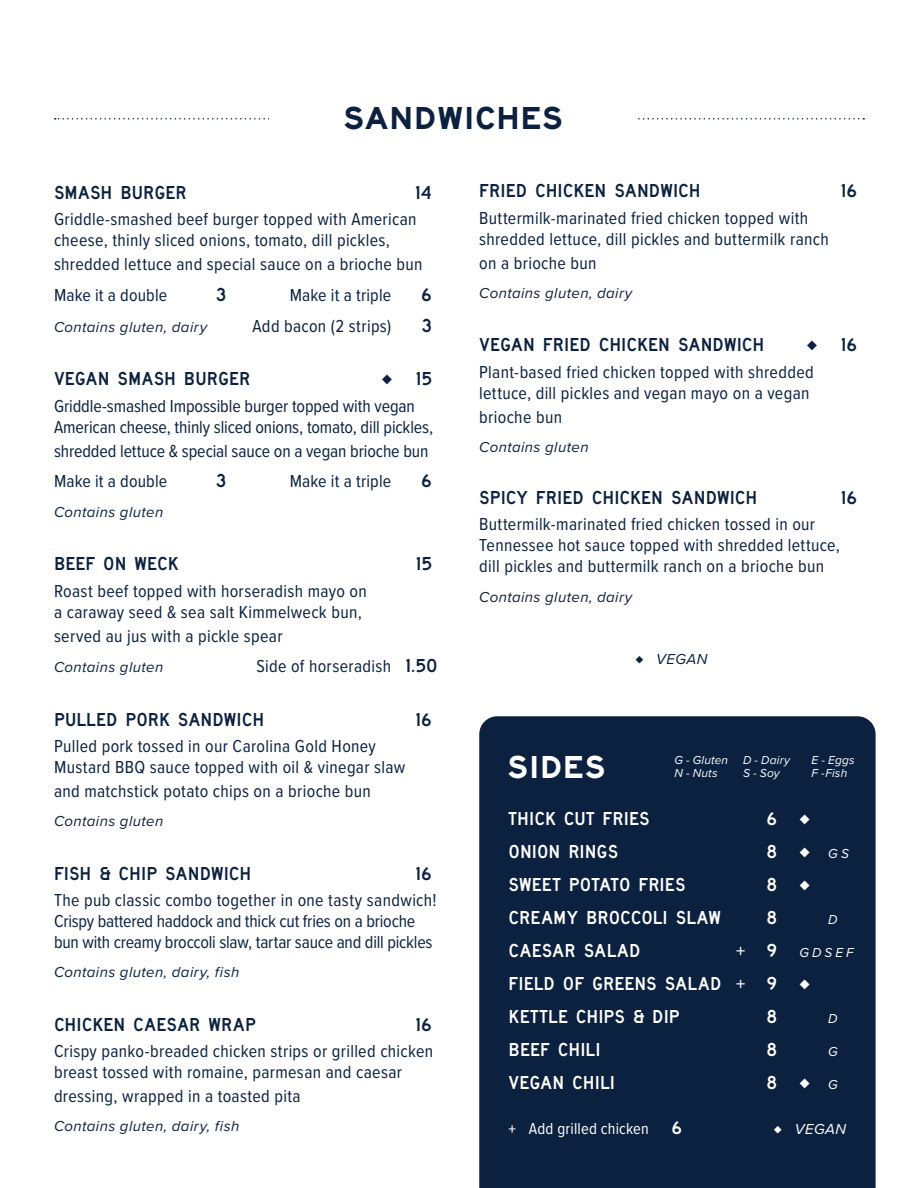
<style>
.page{position:relative;width:918px;height:1188px;background:#fff}
.page>*{position:absolute;margin:0;border:0;box-sizing:border-box;transform-origin:0 0}
.t1{font:33px "Saa Series EMDOT";letter-spacing:.03em;color:#0b213f}
.t2{font:33px "Saa Series EMDOT";letter-spacing:.03em;color:#fff}
.t3{font:19.5px "Saa Series DD";color:#0b213f}
.t4{font:19.5px/33px "Saa Series DD";letter-spacing:.005em;color:#fff}
.t5{font:18px/21px "Proxima Nova Cond";letter-spacing:.02em;color:#0b213f}
.t6{font:18px/21px "Proxima Nova Cond";letter-spacing:-.005em;color:#0b213f}
.t7{font:18px/21px "Proxima Nova Cond";letter-spacing:-.01em;color:#0b213f}
.t8{font:16.5px "Proxima Nova Cond";letter-spacing:.01em;color:#fff}
.t9{font:italic 15px "Proxima Nova";letter-spacing:.03em;color:#0b213f}
.t10{font:italic 15px "Proxima Nova";letter-spacing:.03em;color:#fff}
.t11{font:italic 13.5px "Proxima Nova";color:#fff}
.t12{font:italic 12px/13.5px "Proxima Nova";letter-spacing:.015em;color:#fff}
.s1{font-family:"Proxima Nova";font-style:italic}
.s2{font-family:"Saa Series DD";font-size:19.5px}
.s3{font-weight:600;font-style:normal}
.s4{font-family:"Saa Series DD";font-style:normal;font-size:19.5px}
.s5{font-size:19.5px}
.s6{font-family:"Proxima Nova";font-style:italic;font-size:13.5px}
.s7{font-family:"Proxima Nova";font-weight:600;font-size:15px}
</style>
<div class="page">
<svg style="left:638px;top:118px;width:226px;height:2px"></svg>
<svg style="left:55px;top:118px;width:214px;height:2px"></svg>
<div style="left:479px;top:716px;width:397px;height:472px;background:#0b213f"></div>
<h1 class="t1" style="left:343px;top:99px;width:222px">SANDWICHES</h1>
<p class="t3" style="left:54px;top:182px;width:134px">SMASH BURGER</p>
<p class="t3" style="left:415px;top:182px;width:18px">14</p>
<p class="t5" style="left:54px;top:208px;width:364px">Griddle-smashed beef burger topped with American cheese, thinly sliced onions, tomato, dill pickles,</p>
<p class="t5" style="left:54px;top:248px;width:370px;line-height:30.8px">shredded lettuce and special sauce on a brioche bun<br>Make it a double</p>
<p class="t3" style="left:216px;top:284px;width:11px">3</p>
<p class="t5" style="left:290px;top:284px;width:103px">Make it a triple</p>
<p class="t3" style="left:421px;top:284px;width:12px">6</p>
<p class="t9" style="left:54px;top:316px;width:155px">Contains gluten, dairy</p>
<p class="t5" style="left:252px;top:315px;width:140px">Add bacon (2 strips)</p>
<p class="t3" style="left:422px;top:315px;width:11px">3</p>
<p class="t3" style="left:54px;top:368px;width:198px">VEGAN SMASH BURGER</p>
<p class="t3" style="left:382px;top:368px;width:52px"><span class="s1">♦</span> 15</p>
<p class="t6" style="left:54px;top:394px;width:381px">Griddle-smashed Impossible burger topped with vegan<br>American cheese, thinly sliced onions, tomato, dill pickles,</p>
<p class="t6" style="left:54px;top:435px;width:376px;line-height:30.8px">shredded lettuce &amp; special sauce on a vegan brioche bun<br>Make it a double</p>
<p class="t3" style="left:216px;top:470px;width:11px">3</p>
<p class="t5" style="left:290px;top:470px;width:103px">Make it a triple</p>
<p class="t3" style="left:421px;top:470px;width:12px">6</p>
<p class="t9" style="left:54px;top:501px;width:111px">Contains gluten</p>
<p class="t3" style="left:54px;top:553px;width:126px">BEEF ON WECK</p>
<p class="t3" style="left:416px;top:553px;width:18px">15</p>
<p class="t5" style="left:54px;top:579px;width:314px">Roast beef topped with horseradish mayo on a caraway seed &amp; sea salt Kimmelweck bun,</p>
<p class="t5" style="left:54px;top:624px;width:230px">served au jus with a pickle spear</p>
<p class="t9" style="left:54px;top:656px;width:111px">Contains gluten</p>
<p class="t5" style="left:256px;top:655px;width:183px">Side of horseradish <span class="s2">1.50</span></p>
<p class="t3" style="left:54px;top:709px;width:212px">PULLED PORK SANDWICH</p>
<p class="t3" style="left:416px;top:709px;width:18px">16</p>
<p class="t5" style="left:54px;top:735px;width:353px">Pulled pork tossed in our Carolina Gold Honey<br>Mustard BBQ sauce topped with oil &amp; vinegar slaw</p>
<p class="t5" style="left:54px;top:780px;width:319px">and matchstick potato chips on a brioche bun</p>
<p class="t9" style="left:54px;top:810px;width:111px">Contains gluten</p>
<p class="t3" style="left:54px;top:863px;width:199px">FISH &amp; CHIP SANDWICH</p>
<p class="t3" style="left:416px;top:863px;width:18px">16</p>
<p class="t7" style="left:54px;top:889px;width:384px">The pub classic combo together in one tasty sandwich!<br>Crispy battered haddock and thick cut fries on a brioche bun with creamy broccoli slaw, tartar sauce and dill pickles</p>
<p class="t9" style="left:54px;top:961px;width:187px">Contains gluten, dairy, fish</p>
<p class="t3" style="left:54px;top:1014px;width:203px">CHICKEN CAESAR WRAP</p>
<p class="t3" style="left:416px;top:1014px;width:18px">16</p>
<p class="t5" style="left:54px;top:1040px;width:381px">Crispy panko-breaded chicken strips or grilled chicken breast tossed with romaine, parmesan and caesar</p>
<p class="t5" style="left:54px;top:1085px;width:248px">dressing, wrapped in a toasted pita</p>
<p class="t9" style="left:54px;top:1115px;width:187px">Contains gluten, dairy, fish</p>
<p class="t3" style="left:479px;top:180px;width:223px">FRIED CHICKEN SANDWICH</p>
<p class="t3" style="left:841px;top:180px;width:18px">16</p>
<p class="t5" style="left:479px;top:207px;width:351px">Buttermilk-marinated fried chicken topped with shredded lettuce, dill pickles and buttermilk ranch</p>
<p class="t5" style="left:479px;top:252px;width:119px">on a brioche bun</p>
<p class="t9" style="left:479px;top:282px;width:155px">Contains gluten, dairy</p>
<p class="t3" style="left:479px;top:334px;width:287px">VEGAN FRIED CHICKEN SANDWICH</p>
<p class="t3" style="left:807px;top:334px;width:52px"><span class="s1">♦</span> 16</p>
<p class="t5" style="left:479px;top:361px;width:336px">Plant-based fried chicken topped with shredded lettuce, dill pickles and vegan mayo on a vegan</p>
<p class="t5" style="left:479px;top:406px;width:84px">brioche bun</p>
<p class="t9" style="left:479px;top:436px;width:111px">Contains gluten</p>
<p class="t3" style="left:479px;top:487px;width:280px">SPICY FRIED CHICKEN SANDWICH</p>
<p class="t3" style="left:841px;top:487px;width:18px">16</p>
<p class="t5" style="left:479px;top:513px;width:362px">Buttermilk-marinated fried chicken tossed in our<br>Tennessee hot sauce topped with shredded lettuce, dill pickles and buttermilk ranch on a brioche bun</p>
<p class="t9" style="left:479px;top:586px;width:155px">Contains gluten, dairy</p>
<p class="t9" style="left:636px;top:648px;width:73px"><span class="s3">♦</span> VEGAN</p>
<h1 class="t2" style="left:507px;top:748px;width:100px">SIDES</h1>
<p class="t4" style="left:509px;top:802px;width:143px">THICK CUT FRIES</p>
<p class="t4" style="left:767px;top:802px;width:44px">6 <span class="s1">♦</span></p>
<p class="t4" style="left:509px;top:835px;width:111px">ONION RINGS</p>
<p class="t11" style="left:767px;top:844px;width:84px"><span class="s4">8</span> <span class="s5">♦</span> G S</p>
<p class="t4" style="left:509px;top:868px;width:178px">SWEET POTATO FRIES</p>
<p class="t4" style="left:767px;top:868px;width:44px">8 <span class="s1">♦</span></p>
<p class="t4" style="left:509px;top:901px;width:214px">CREAMY BROCCOLI SLAW</p>
<p class="t4" style="left:767px;top:901px;width:12px">8</p>
<p class="t11" style="left:828px;top:910px;width:11px">D</p>
<p class="t4" style="left:509px;top:934px;width:133px">CAESAR SALAD</p>
<p class="t11" style="left:736px;top:943px;width:119px"><span class="s4">+ 9</span> G D S E F</p>
<p class="t4" style="left:509px;top:967px;width:302px">FIELD OF GREENS SALAD + 9 <span class="s1">♦<br></span>KETTLE CHIPS &amp; DIP</p>
<p class="t12" style="left:674px;top:752px;width:55px">G - Gluten<br>N - Nuts</p>
<p class="t12" style="left:743px;top:752px;width:49px">D - Dairy<br>S - Soy</p>
<p class="t12" style="left:812px;top:752px;width:45px">E - Eggs<br>F -Fish</p>
<p class="t4" style="left:767px;top:1000px;width:12px">8</p>
<p class="t11" style="left:828px;top:1009px;width:11px">D</p>
<p class="t4" style="left:509px;top:1033px;width:93px">BEEF CHILI</p>
<p class="t4" style="left:767px;top:1033px;width:12px">8</p>
<p class="t11" style="left:828px;top:1042px;width:11px">G</p>
<p class="t4" style="left:509px;top:1066px;width:108px">VEGAN CHILI</p>
<p class="t4" style="left:767px;top:1066px;width:73px">8<span class="s1">♦</span> <span class="s6">G</span></p>
<p class="t8" style="left:509px;top:1117px;width:175px"><span class="s7">+</span> Add grilled chicken <span class="s2">6</span></p>
<p class="t10" style="left:774px;top:1118px;width:73px"><span class="s3">♦</span> VEGAN</p>
</div>
